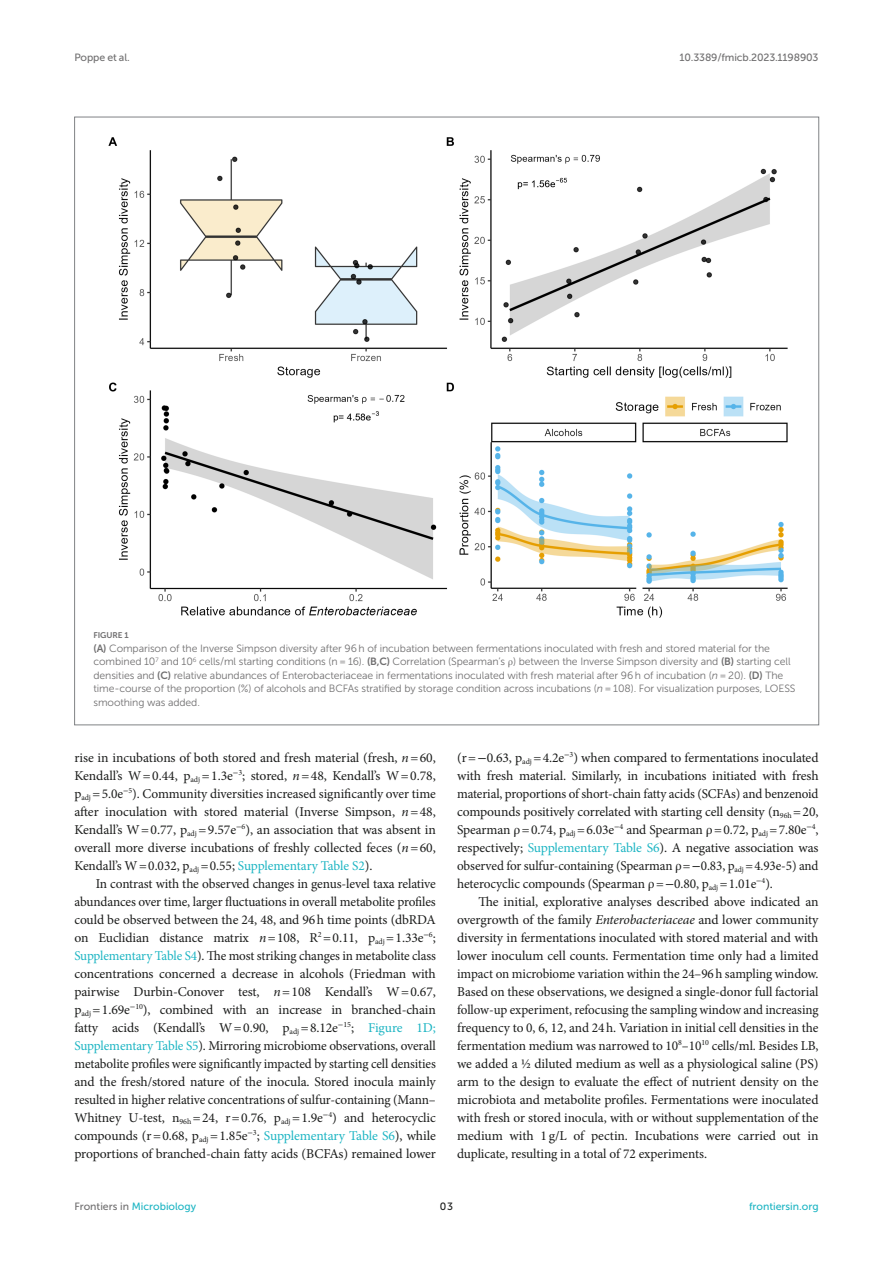
<style>
.page{position:relative;width:893px;height:1263px;background:#fff}
.page>*{position:absolute;margin:0;border:0;box-sizing:border-box;transform-origin:0 0}
.TEXT{font:13.5px/18px "Minion Pro";letter-spacing:-.01em;color:#1b1c1b;text-align:justify}
.FIG_LEG{font:10.5px/13.5px "Museo Sans 300";letter-spacing:-.01em;color:#706f70}
.t1{font:10.5px "Museo Sans 500";color:#1db5c3}
.t2{font:10.5px "Museo Sans 500";letter-spacing:-.015em;color:#706f70}
.t3{font:10.5px "Museo Sans 500";color:#1b1c1b}
.FIG_HD{font:8.25px "Museo Sans 700";letter-spacing:-.01em;color:#706f70}
.s1{font-family:"Museo Sans 700"}
.s2{font-family:"STIX General"}
.s3{font-style:italic}
.s4{color:#1db5c3}
.s5{color:#706f70}
</style>
<div class="page">
<img style="left:108px;top:137px;width:680px;height:481px">
<p class="t2" style="left:74px;top:51px;width:57px">Poppe et al.</p>
<p class="t2" style="left:680px;top:51px;width:140px">10.3389/fmicb.2023.1198903</p>
<p class="FIG_HD" style="left:94px;top:631px;width:37px">FIGURE 1</p>
<p class="FIG_LEG" style="left:94px;top:642px;width:703px"><span class="s1">(A)</span> Comparison of the Inverse Simpson diversity after 96 h of incubation between fermentations inoculated with fresh and stored material for the combined 10<sup>7</sup> and 10<sup>6</sup> cells/ml starting conditions (n = 16). <span class="s1">(B,C)</span> Correlation (Spearman’s <span class="s2">ρ</span>) between the Inverse Simpson diversity and <span class="s1">(B)</span> starting cell densities and <span class="s1">(C)</span> relative abundances of Enterobacteriaceae in fermentations inoculated with fresh material after 96 h of incubation (<span class="s3">n</span> = 20). <span class="s1">(D)</span> The time-course of the proportion (%) of alcohols and BCFAs stratified by storage condition across incubations (<span class="s3">n</span> = 108). For visualization purposes, LOESS smoothing was added.</p>
<p class="TEXT" style="left:74px;top:749px;width:363px">rise in incubations of both stored and fresh material (fresh, <span class="s3">n</span>=60, Kendall’s W=0.44, p<sub>adj</sub> =1.3e<sup>−</sup><sup>3</sup>; stored, <span class="s3">n</span>=48, Kendall’s W=0.78, p<sub>adj</sub> =5.0e<sup>−</sup><sup>5</sup>). Community diversities increased significantly over time after inoculation with stored material (Inverse Simpson, <span class="s3">n</span>=48, Kendall’s W=0.77, p<sub>adj</sub> =9.57e<sup>−</sup><sup>6</sup>), an association that was absent in overall more diverse incubations of freshly collected feces (<span class="s3">n</span>=60, Kendall’s W=0.032, p<sub>adj</sub> =0.55; <span class="s4">Supplementary Table S2</span>).</p>
<p class="TEXT" style="left:74px;top:875px;width:363px;text-indent:21px">In contrast with the observed changes in genus-level taxa relative abundances over time, larger fluctuations in overall metabolite profiles could be observed between the 24, 48, and 96h time points (dbRDA on Euclidian distance matrix <span class="s3">n</span>=108, R<sup>2</sup> =0.11, p<sub>adj</sub> =1.33e<sup>−</sup><sup>6</sup>; <span class="s4">Supplementary Table S4</span>). The most striking changes in metabolite class concentrations concerned a decrease in alcohols (Friedman with pairwise Durbin-Conover test, <span class="s3">n</span>=108 Kendall’s W=0.67, p<sub>adj</sub> =1.69e<sup>−</sup><sup>10</sup>), combined with an increase in branched-chain fatty acids (Kendall’s W=0.90, p<sub>adj</sub> =8.12e<sup>−</sup><sup>15</sup>; <span class="s4">Figure 1D; Supplementary Table S5</span>). Mirroring microbiome observations, overall metabolite profiles were significantly impacted by starting cell densities and the fresh/stored nature of the inocula. Stored inocula mainly resulted in higher relative concentrations of sulfur-containing (Mann– Whitney U-test, n<sub>96h</sub> =24, r=0.76, p<sub>adj</sub> =1.9e<sup>−</sup><sup>4</sup>) and heterocyclic compounds (r=0.68, p<sub>adj</sub> =1.85e<sup>−</sup><sup>3</sup>; <span class="s4">Supplementary Table S6</span>), while proportions of branched-chain fatty acids (BCFAs) remained lower</p>
<p class="TEXT" style="left:457px;top:749px;width:363px">(r=<span class="s2">−</span>0.63, p<sub>adj</sub> =4.2e<sup>−</sup><sup>3</sup>) when compared to fermentations inoculated with fresh material. Similarly, in incubations initiated with fresh material, proportions of short-chain fatty acids (SCFAs) and benzenoid compounds positively correlated with starting cell density (n<sub>96h</sub> =20, Spearman <span class="s2">ρ</span>=0.74, p<sub>adj</sub> =6.03e<sup>−</sup><sup>4</sup> and Spearman <span class="s2">ρ</span>=0.72, p<sub>adj</sub> =7.80e<sup>−</sup><sup>4</sup>, respectively; <span class="s4">Supplementary Table S6</span>). A negative association was observed for sulfur-containing (Spearman <span class="s2">ρ</span>=<span class="s2">−</span>0.83, p<sub>adj</sub> =4.93e-5) and heterocyclic compounds (Spearman <span class="s2">ρ</span>=<span class="s2">−</span>0.80, p<sub>adj</sub> =1.01e<sup>−</sup><sup>4</sup>).</p>
<p class="TEXT" style="left:457px;top:893px;width:363px;text-indent:21px">The initial, explorative analyses described above indicated an overgrowth of the family <span class="s3">Enterobacteriaceae</span> and lower community diversity in fermentations inoculated with stored material and with lower inoculum cell counts. Fermentation time only had a limited impact on microbiome variation within the 24–96h sampling window.<br>Based on these observations, we designed a single-donor full factorial follow-up experiment, refocusing the sampling window and increasing frequency to 0, 6, 12, and 24h. Variation in initial cell densities in the fermentation medium was narrowed to 10<sup>8</sup>–10<sup>10</sup> cells/ml. Besides LB, we added a ½ diluted medium as well as a physiological saline (PS) arm to the design to evaluate the effect of nutrient density on the microbiota and metabolite profiles. Fermentations were inoculated with fresh or stored inocula, with or without supplementation of the medium with 1g/L of pectin. Incubations were carried out in duplicate, resulting in a total of 72 experiments.</p>
<p class="t1" style="left:74px;top:1200px;width:123px"><span class="s5">Frontiers in</span> Microbiology</p>
<p class="t3" style="left:440px;top:1200px;width:15px">03</p>
<p class="t1" style="left:749px;top:1200px;width:71px">frontiersin.org</p>
</div>
